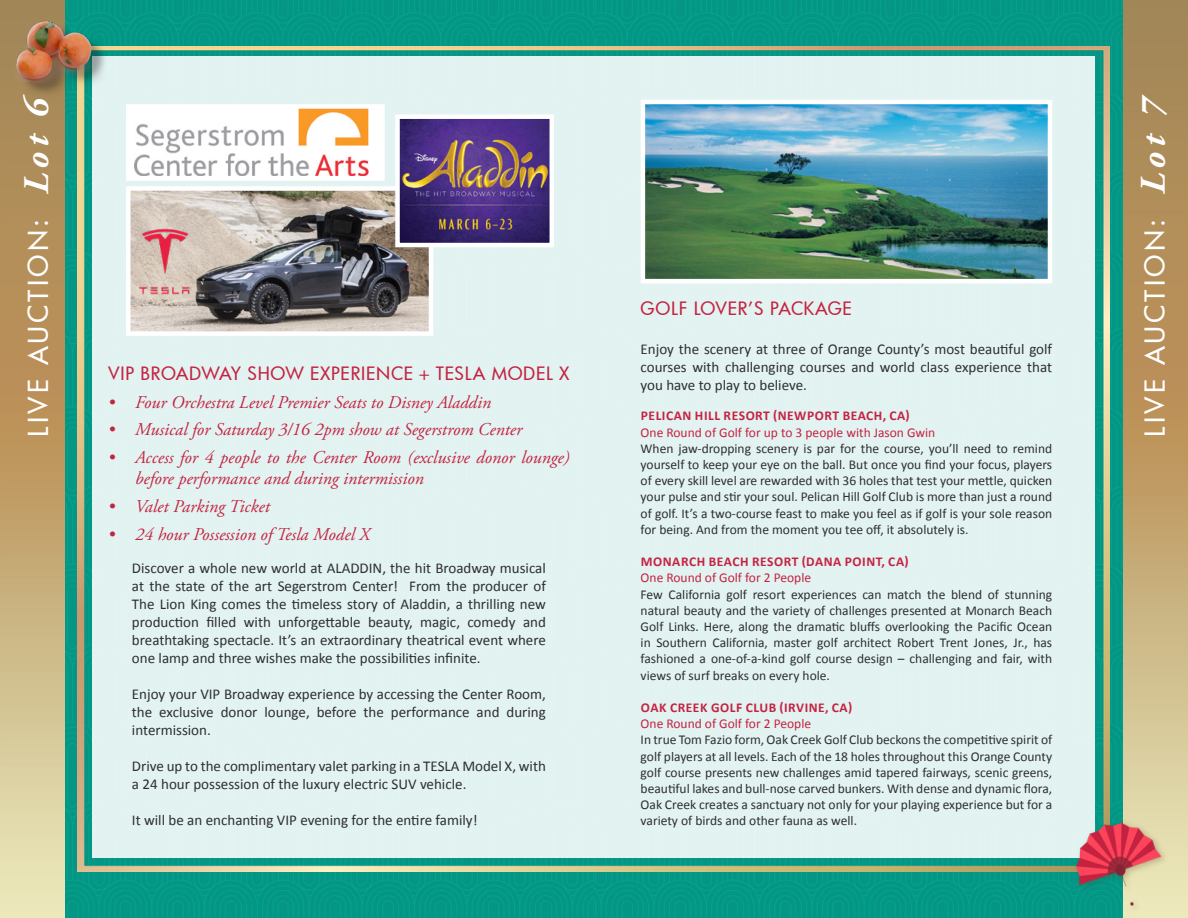
<style>
.page{position:relative;width:1188px;height:918px;background:#fff}
.page>*{position:absolute;margin:0;border:0;box-sizing:border-box;transform-origin:0 0}
.t1{font:500 27px "Futura";letter-spacing:.12em;color:#fff}
.t2{font:italic 18px/21px "Adobe Garamond Pro";color:#c52342}
.t3{font:500 18px "Futura";letter-spacing:.04em;color:#c52342}
.t4{font:15px/18px "Calibri";color:#2e2e2f;text-align:justify}
.t5{font:13.5px/16.2px "Calibri";color:#2e2e2f;text-align:justify}
.t6{font:700 13.5px "Calibri";letter-spacing:.04em;color:#c52342}
.t7{font:13.5px "Calibri";color:#c52342}
.s1{font-family:"Adobe Garamond Pro";font-weight:700;font-style:italic;font-size:36px}
</style>
<div class="page">
<img style="left:65px;top:0;width:1058px;height:918px">
<img style="left:1123px;top:0;width:65px;height:918px">
<img style="left:78px;top:46px;width:1031px;height:826px">
<div style="left:93px;top:56px;width:1002px;height:802px;background:#e2f3f1"></div>
<img style="left:0;top:0;width:65px;height:918px">
<div style="left:18px;top:24px;width:93px;height:76px;background:#000;opacity:.33"></div>
<img style="left:14px;top:10px;width:95px;height:90px">
<img style="left:1071px;top:804px;width:108px;height:114px">
<svg style="left:131px;top:109px;width:249px;height:67px"></svg>
<img style="left:134px;top:109px;width:246px;height:66px">
<div style="left:126px;top:104px;width:259px;height:77px;border:4px solid #fff"></div>
<img style="left:131px;top:191px;width:297px;height:140px">
<div style="left:126px;top:186px;width:307px;height:150px;border:4px solid #fff"></div>
<img style="left:646px;top:105px;width:401px;height:173px">
<div style="left:641px;top:100px;width:411px;height:183px;border:4px solid #fff"></div>
<img style="left:127px;top:226px;width:71px;height:75px">
<img style="left:400px;top:119px;width:149px;height:123px">
<div style="left:395px;top:114px;width:159px;height:133px;border:4px solid #fff"></div>
<h1 class="t1" style="left:20px;top:437px;width:344px;rotate:-90deg">LIVE AUCTION: <span class="s1">Lot 6</span></h1>
<h1 class="t1" style="left:1137px;top:437px;width:343px;rotate:-90deg">LIVE AUCTION: <span class="s1">Lot 7</span></h1>
<h2 class="t3" style="left:641px;top:296px;width:213px">GOLF LOVER’S PACKAGE</h2>
<p class="t4" style="left:641px;top:340px;width:413px">Enjoy the scenery at three of Orange County’s most beautiful golf courses with challenging courses and world class experience that you have to play to believe.</p>
<h2 class="t3" style="left:108px;top:361px;width:463px">VIP BROADWAY SHOW EXPERIENCE + TESLA MODEL X</h2>
<h2 class="t2" style="left:108px;top:392px;width:384px">• Four Orchestra Level Premier Seats to Disney Aladdin</h2>
<h2 class="t2" style="left:108px;top:420px;width:416px">• Musical for Saturday 3/16 2pm show at Segerstrom Center</h2>
<h2 class="t2" style="left:135px;top:447px;width:436px;text-indent:-27px">• Access for 4 people to the Center Room (exclusive donor lounge) before performance and during intermission</h2>
<h2 class="t2" style="left:108px;top:496px;width:163px">• Valet Parking Ticket</h2>
<h2 class="t2" style="left:108px;top:524px;width:263px">• 24 hour Possession of Tesla Model X</h2>
<p class="t6" style="left:641px;top:407px;width:270px">PELICAN HILL RESORT (NEWPORT BEACH, CA)</p>
<p class="t7" style="left:641px;top:424px;width:296px">One Round of Golf for up to 3 people with Jason Gwin</p>
<p class="t5" style="left:641px;top:440px;width:413px">When jaw-dropping scenery is par for the course, you’ll need to remind yourself to keep your eye on the ball. But once you find your focus, players of every skill level are rewarded with 36 holes that test your mettle, quicken your pulse and stir your soul. Pelican Hill Golf Club is more than just a round of golf. It’s a two-course feast to make you feel as if golf is your sole reason for being. And from the moment you tee off, it absolutely is.</p>
<p class="t6" style="left:641px;top:553px;width:269px">MONARCH BEACH RESORT (DANA POINT, CA)</p>
<p class="t7" style="left:641px;top:569px;width:172px">One Round of Golf for 2 People</p>
<p class="t5" style="left:641px;top:586px;width:413px">Few California golf resort experiences can match the blend of stunning natural beauty and the variety of challenges presented at Monarch Beach Golf Links. Here, along the dramatic bluffs overlooking the Pacific Ocean in Southern California, master golf architect Robert Trent Jones, Jr., has fashioned a one-of-a-kind golf course design – challenging and fair, with views of surf breaks on every hole.</p>
<p class="t6" style="left:641px;top:699px;width:213px">OAK CREEK GOLF CLUB (IRVINE, CA)</p>
<p class="t7" style="left:641px;top:715px;width:172px">One Round of Golf for 2 People</p>
<p class="t5" style="left:641px;top:732px;width:413px">In true Tom Fazio form, Oak Creek Golf Club beckons the competitive spirit of golf players at all levels. Each of the 18 holes throughout this Orange County golf course presents new challenges amid tapered fairways, scenic greens, beautiful lakes and bull-nose carved bunkers. With dense and dynamic flora, Oak Creek creates a sanctuary not only for your playing experience but for a variety of birds and other fauna as well.</p>
<p class="t4" style="left:132px;top:559px;width:415px">Discover a whole new world at ALADDIN, the hit Broadway musical at the state of the art Segerstrom Center! From the producer of The Lion King comes the timeless story of Aladdin, a thrilling new production filled with unforgettable beauty, magic, comedy and breathtaking spectacle. It’s an extraordinary theatrical event where one lamp and three wishes make the possibilities infinite.</p>
<p class="t4" style="left:132px;top:685px;width:415px">Enjoy your VIP Broadway experience by accessing the Center Room, the exclusive donor lounge, before the performance and during intermission.</p>
<p class="t4" style="left:132px;top:757px;width:415px">Drive up to the complimentary valet parking in a TESLA Model X, with a 24 hour possession of the luxury electric SUV vehicle.</p>
<p class="t4" style="left:132px;top:811px;width:347px">It will be an enchanting VIP evening for the entire family!</p>
</div>
